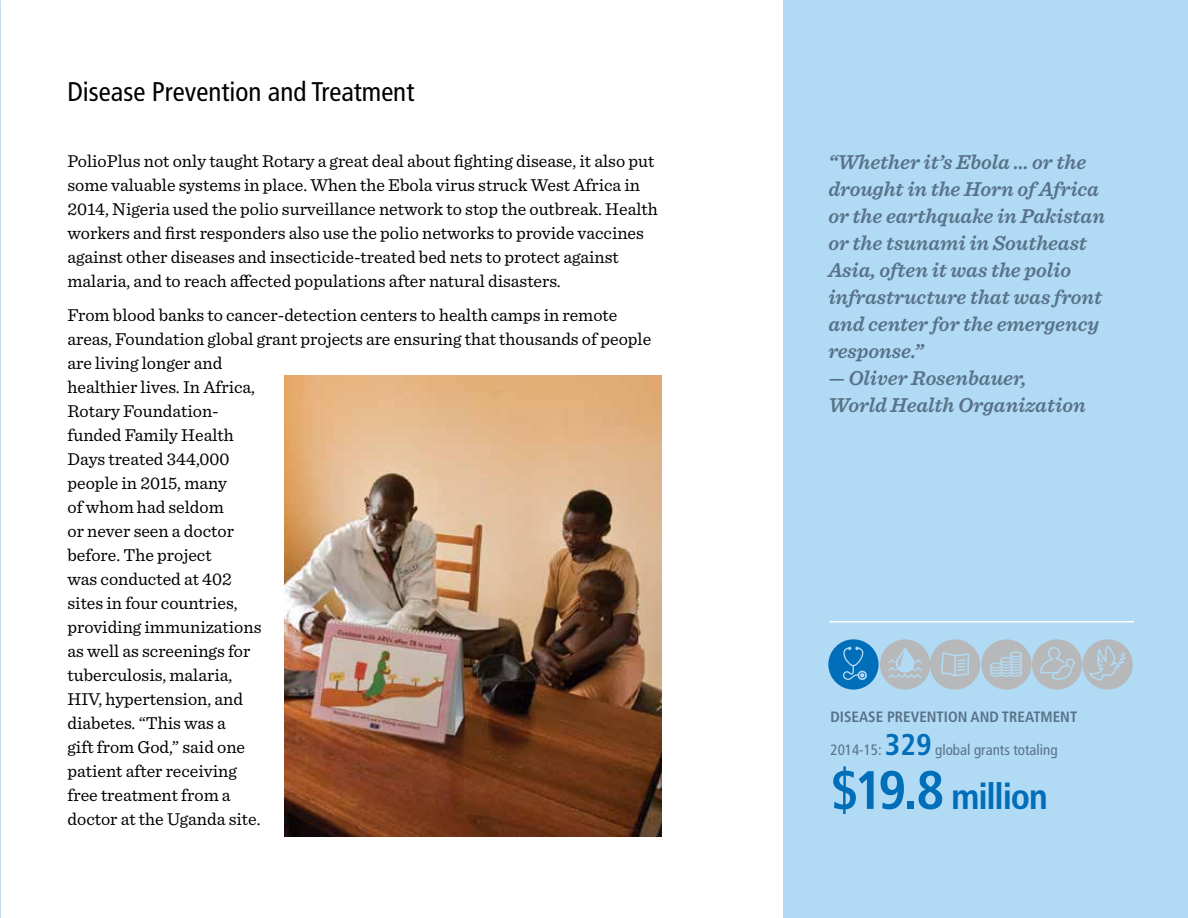
<style>
.page{position:relative;width:1188px;height:918px;background:#fff}
.page>*{position:absolute;margin:0;border:0;box-sizing:border-box;transform-origin:0 0}
.t1{font:700 condensed 36px "Frutiger LT Std";letter-spacing:-.035em;color:#006eb9}
.t2{font:condensed 27px "Frutiger LT Std";color:#000}
.t3{font:italic 600 21px/27px "Sentinel";color:#587288}
.t4{font:18px/24px "Sentinel";color:#000}
.t5{font:condensed 15px "Frutiger LT Std";color:#587288}
.t6{font:700 condensed 15px "Frutiger LT Std";color:#587288}
.s1{font-weight:700;font-size:30px;color:#006eb9}
.s2{font-size:54px}
</style>
<div class="page">
<div style="left:783px;top:0;width:405px;height:918px;background:#b1daf4"></div>
<svg style="left:828px;top:639px;width:305px;height:51px"></svg>
<img style="left:284px;top:376px;width:378px;height:461px">
<hr style="left:829px;top:621px;width:305px;height:1px;background:#fff">
<h2 class="t2" style="left:68px;top:76px;width:348px">Disease Prevention and Treatment</h2>
<p class="t4" style="left:68px;top:148px;width:592px">PolioPlus not only taught Rotary a great deal about fighting disease, it also put some valuable systems in place. When the Ebola virus struck West Africa in 2014, Nigeria used the polio surveillance network to stop the outbreak. Health workers and first responders also use the polio networks to provide vaccines against other diseases and insecticide-treated bed nets to protect against malaria, and to reach affected populations after natural disasters.</p>
<p class="t4" style="left:68px;top:302px;width:585px">From blood banks to cancer-detection centers to health camps in remote areas, Foundation global grant projects are ensuring that thousands of people are living longer and<br>healthier lives. In Africa,<br>Rotary Foundation-<br>funded Family Health<br>Days treated 344,000<br>people in 2015, many<br>of whom had seldom<br>or never seen a doctor<br>before. The project<br>was conducted at 402<br>sites in four countries,<br>providing immunizations<br>as well as screenings for<br>tuberculosis, malaria,<br>HIV, hypertension, and<br>diabetes. “This was a<br>gift from God,” said one<br>patient after receiving<br>free treatment from a<br>doctor at the Uganda site.</p>
<p class="t3" style="left:828px;top:147px;width:278px">“Whether it’s Ebola … or the drought in the Horn of Africa or the earthquake in Pakistan or the tsunami in Southeast<br>Asia, often it was the polio infrastructure that was front and center for the emergency response.”</p>
<p class="t3" style="left:828px;top:364px;width:259px">— Oliver Rosenbauer,<br>World Health Organization</p>
<p class="t6" style="left:831px;top:708px;width:248px">DISEASE PREVENTION AND TREATMENT</p>
<p class="t5" style="left:831px;top:741px;width:229px">2014-15: <span class="s1">329</span> global grants totaling</p>
<h1 class="t1" style="left:831px;top:775px;width:219px"><span class="s2">$19.8</span> million</h1>
</div>
